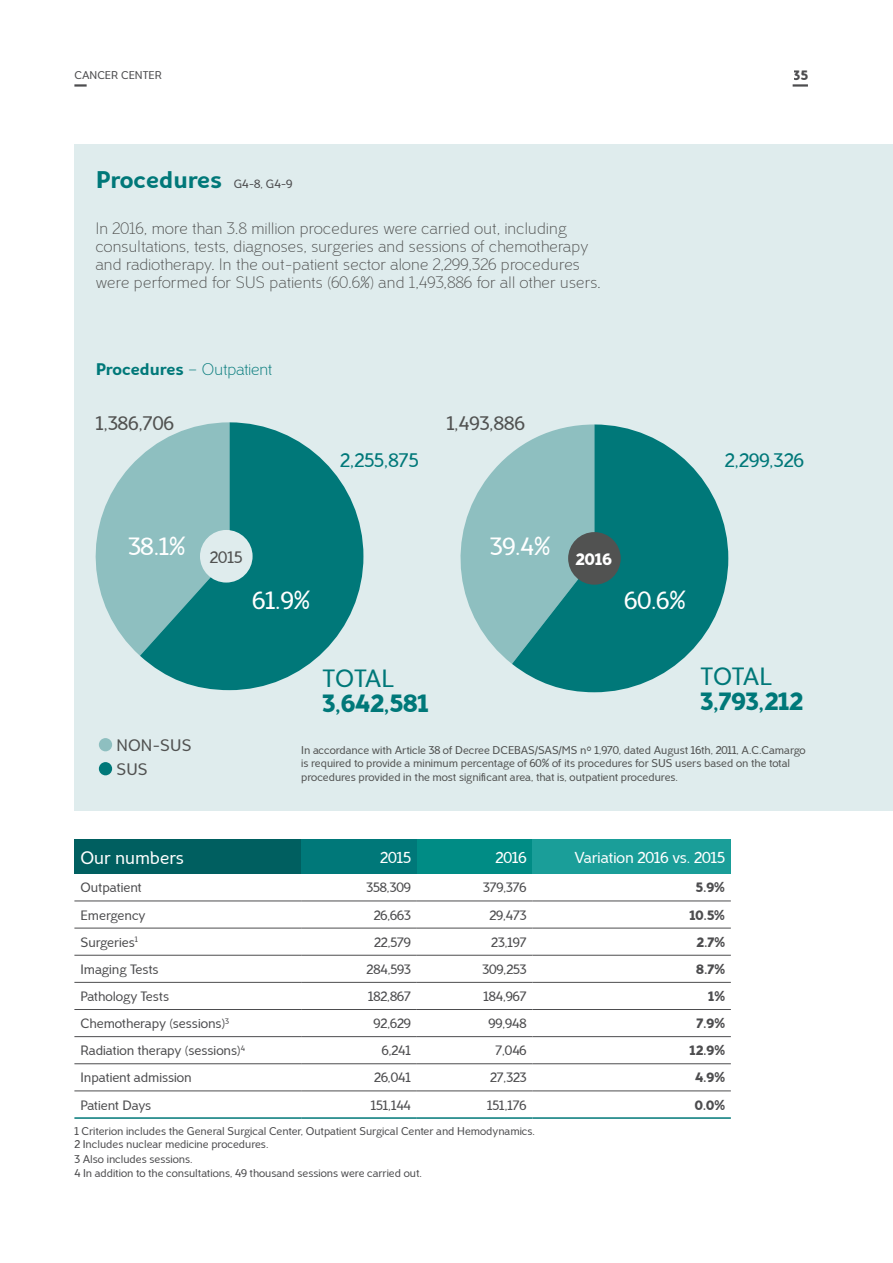
<style>
.page{position:relative;width:893px;height:1263px;background:#fff}
.page>*{position:absolute;margin:0;border:0;box-sizing:border-box;transform-origin:0 0}
.t1{font:24.9px "Carmen";color:#fff}
.t2{font:24.9px "Carmen Forte";color:#007879}
.t3{font:24.9px "Carmen";color:#007879}
.t4{font:24px "Carmen Forte";color:#007879}
.t5{font:19.5px "Carmen";letter-spacing:.01em;color:#515251}
.t6{font:19.5px "Carmen";letter-spacing:.01em;color:#007879}
.t7{font:18px "Carmen";color:#fff}
.t8{font:16.65px "Carmen Fina";color:#007879}
.t9{font:16.65px/24px "Carmen";letter-spacing:.01em;color:#515251}
.t10{font:16.5px/18px "Carmen Fina";letter-spacing:.02em;color:#515251}
.t11{font:16.5px "Carmen";color:#515251}
.t12{font:16.5px "Carmen Forte";color:#fff}
.t13{font:15.75px "Carmen";color:#fff}
.t14{font:13.5px "Carmen";color:#4d4d4f}
.t15{font:13.5px "Carmen Forte";color:#4d4d4f}
.t16{font:11.25px/13.5px "Carmen";color:#515251}
.t17{font:11.25px/14.1px "Carmen";color:#4d4d4f}
.s1{font-family:"Carmen";font-size:12px;color:#4d4d4f}
.s2{font-family:"Carmen Forte"}
</style>
<div class="page">
<div style="left:74px;top:144px;width:819px;height:666px;background:#dfeced"></div>
<svg style="left:460px;top:453px;width:52px;height:211px"></svg>
<svg style="left:512px;top:424px;width:216px;height:268px;fill:#007879"></svg>
<div style="left:568px;top:532px;width:53px;height:53px;background:#515251;border-radius:50%"></div>
<svg style="left:95px;top:457px;width:45px;height:199px"></svg>
<svg style="left:140px;top:422px;width:223px;height:268px;fill:#007879"></svg>
<div style="left:200px;top:530px;width:53px;height:52px;background:#dfeced;border-radius:50%"></div>
<div style="left:99px;top:738px;width:13px;height:13px;background:#8ebfc0;border-radius:50%"></div>
<div style="left:99px;top:762px;width:13px;height:13px;background:#007879;border-radius:50%"></div>
<div style="left:74px;top:840px;width:227px;height:34px;background:#005f60"></div>
<div style="left:301px;top:840px;width:116px;height:34px;background:#007879"></div>
<div style="left:417px;top:840px;width:115px;height:34px;background:#008c85"></div>
<div style="left:532px;top:840px;width:199px;height:34px;background:#1a9e99"></div>
<hr style="left:301px;top:901px;width:116px;height:1px;background:#4d4d4f">
<hr style="left:417px;top:901px;width:115px;height:1px;background:#4d4d4f">
<hr style="left:74px;top:901px;width:227px;height:1px;background:#4d4d4f">
<hr style="left:532px;top:901px;width:199px;height:1px;background:#4d4d4f">
<hr style="left:301px;top:928px;width:116px;height:1px;background:#4d4d4f">
<hr style="left:417px;top:928px;width:115px;height:1px;background:#4d4d4f">
<hr style="left:532px;top:928px;width:199px;height:1px;background:#4d4d4f">
<hr style="left:74px;top:928px;width:227px;height:1px;background:#4d4d4f">
<hr style="left:301px;top:955px;width:116px;height:1px;background:#4d4d4f">
<hr style="left:417px;top:955px;width:115px;height:1px;background:#4d4d4f">
<hr style="left:532px;top:955px;width:199px;height:1px;background:#4d4d4f">
<hr style="left:74px;top:955px;width:227px;height:1px;background:#4d4d4f">
<hr style="left:301px;top:982px;width:116px;height:1px;background:#4d4d4f">
<hr style="left:417px;top:982px;width:115px;height:1px;background:#4d4d4f">
<hr style="left:532px;top:982px;width:199px;height:1px;background:#4d4d4f">
<hr style="left:301px;top:1009px;width:116px;height:1px;background:#4d4d4f">
<hr style="left:74px;top:982px;width:227px;height:1px;background:#4d4d4f">
<hr style="left:417px;top:1009px;width:115px;height:1px;background:#4d4d4f">
<hr style="left:532px;top:1009px;width:199px;height:1px;background:#4d4d4f">
<hr style="left:74px;top:1009px;width:227px;height:1px;background:#4d4d4f">
<hr style="left:301px;top:1063px;width:116px;height:1px;background:#4d4d4f">
<hr style="left:417px;top:1063px;width:115px;height:1px;background:#4d4d4f">
<hr style="left:532px;top:1063px;width:199px;height:1px;background:#4d4d4f">
<hr style="left:74px;top:1063px;width:227px;height:1px;background:#4d4d4f">
<hr style="left:74px;top:1036px;width:227px;height:1px;background:#4d4d4f">
<hr style="left:301px;top:1036px;width:116px;height:1px;background:#4d4d4f">
<hr style="left:417px;top:1036px;width:115px;height:1px;background:#4d4d4f">
<hr style="left:532px;top:1036px;width:199px;height:1px;background:#4d4d4f">
<hr style="left:74px;top:1117px;width:227px;height:2px;background:#007879">
<hr style="left:301px;top:1117px;width:116px;height:2px;background:#007879">
<hr style="left:417px;top:1117px;width:115px;height:2px;background:#007879">
<hr style="left:532px;top:1117px;width:199px;height:2px;background:#007879">
<hr style="left:301px;top:1091px;width:116px;height:1px;background:#4d4d4f">
<hr style="left:417px;top:1091px;width:115px;height:1px;background:#4d4d4f">
<hr style="left:532px;top:1091px;width:199px;height:1px;background:#4d4d4f">
<hr style="left:74px;top:1091px;width:227px;height:1px;background:#4d4d4f">
<svg style="left:74px;top:84px;width:13px;height:3px"></svg>
<hr style="left:793px;top:84px;width:15px;height:3px;background:#4d4d4f">
<p class="t17" style="left:74px;top:69px;width:16px">Cancer</p>
<p class="t17" style="left:121px;top:69px;width:16px">Center</p>
<p class="t15" style="left:794px;top:67px;width:16px">35</p>
<h2 class="t4" style="left:96px;top:164px;width:198px">Procedures <span class="s1">G4-8, G4-9</span></h2>
<p class="t10" style="left:96px;top:220px;width:507px">In 2016, more than 3.8 million procedures were carried out, including consultations, tests, diagnoses, surgeries and sessions of chemotherapy and radiotherapy. In the out-patient sector alone 2,299,326 procedures were performed for SUS patients (60.6%) and 1,493,886 for all other users.</p>
<p class="t8" style="left:96px;top:360px;width:178px"><span class="s2">Procedures</span> – Outpatient</p>
<p class="t5" style="left:96px;top:412px;width:79px">1,386,706</p>
<p class="t6" style="left:340px;top:449px;width:80px">2,255,875</p>
<p class="t5" style="left:447px;top:412px;width:80px">1,493,886</p>
<p class="t6" style="left:725px;top:449px;width:80px">2,299,326</p>
<h1 class="t1" style="left:128px;top:532px;width:59px">38.1%</h1>
<h1 class="t1" style="left:490px;top:532px;width:62px">39.4%</h1>
<h1 class="t1" style="left:253px;top:586px;width:59px">61.9%</h1>
<h1 class="t1" style="left:625px;top:586px;width:63px">60.6%</h1>
<p class="t11" style="left:210px;top:547px;width:34px">2015</p>
<p class="t12" style="left:575px;top:549px;width:38px">2016</p>
<h1 class="t3" style="left:322px;top:664px;width:29px">Total</h1>
<h1 class="t2" style="left:322px;top:687px;width:108px">3,642,581</h1>
<h1 class="t3" style="left:700px;top:662px;width:29px">Total</h1>
<h1 class="t2" style="left:700px;top:686px;width:104px">3,793,212</h1>
<p class="t9" style="left:116px;top:734px;width:77px">Non -SUS<br>SUS</p>
<p class="t16" style="left:301px;top:743px;width:506px">In accordance with Article 38 of Decree DCEBAS/SAS/MS nº 1,970, dated August 16th, 2011, A.C.Camargo is required to provide a minimum percentage of 60% of its procedures for SUS users based on the total procedures provided in the most significant area, that is, outpatient procedures.</p>
<p class="t7" style="left:80px;top:847px;width:105px">Our numbers</p>
<p class="t13" style="left:380px;top:848px;width:32px">2015</p>
<p class="t13" style="left:495px;top:848px;width:33px">2016</p>
<p class="t13" style="left:574px;top:848px;width:152px">Variation 2016 vs. 2015</p>
<p class="t14" style="left:80px;top:880px;width:63px">Outpatient</p>
<p class="t14" style="left:366px;top:880px;width:46px">358,309</p>
<p class="t14" style="left:483px;top:880px;width:45px">379,376</p>
<p class="t15" style="left:696px;top:879px;width:30px">5.9%</p>
<p class="t14" style="left:80px;top:907px;width:67px">Emergency</p>
<p class="t14" style="left:374px;top:907px;width:39px">26,663</p>
<p class="t14" style="left:489px;top:907px;width:39px">29,473</p>
<p class="t15" style="left:689px;top:906px;width:37px">10.5%</p>
<p class="t14" style="left:80px;top:934px;width:59px">Surgeries<sup>1</sup></p>
<p class="t14" style="left:374px;top:934px;width:38px">22,579</p>
<p class="t14" style="left:491px;top:934px;width:37px">23,197</p>
<p class="t15" style="left:697px;top:933px;width:30px">2.7%</p>
<p class="t14" style="left:80px;top:961px;width:80px">Imaging Tests</p>
<p class="t14" style="left:367px;top:961px;width:46px">284,593</p>
<p class="t14" style="left:482px;top:961px;width:46px">309,253</p>
<p class="t15" style="left:696px;top:961px;width:30px">8.7%</p>
<p class="t14" style="left:80px;top:989px;width:90px">Pathology Tests</p>
<p class="t14" style="left:368px;top:989px;width:44px">182,867</p>
<p class="t14" style="left:483px;top:989px;width:45px">184,967</p>
<p class="t15" style="left:708px;top:988px;width:18px">1%</p>
<p class="t14" style="left:80px;top:1016px;width:150px">Chemotherapy (sessions)<sup>3</sup></p>
<p class="t14" style="left:374px;top:1016px;width:39px">92,629</p>
<p class="t14" style="left:488px;top:1016px;width:39px">99,948</p>
<p class="t15" style="left:696px;top:1015px;width:30px">7.9%</p>
<p class="t14" style="left:80px;top:1043px;width:166px">Radiation therapy (sessions)<sup>4</sup></p>
<p class="t14" style="left:382px;top:1043px;width:31px">6,241</p>
<p class="t14" style="left:495px;top:1043px;width:33px">7,046</p>
<p class="t15" style="left:690px;top:1042px;width:37px">12.9%</p>
<p class="t14" style="left:80px;top:1070px;width:113px">Inpatient admission</p>
<p class="t14" style="left:374px;top:1070px;width:38px">26,041</p>
<p class="t14" style="left:490px;top:1070px;width:38px">27,323</p>
<p class="t15" style="left:695px;top:1069px;width:31px">4.9%</p>
<p class="t14" style="left:80px;top:1097px;width:72px">Patient Days</p>
<p class="t14" style="left:371px;top:1097px;width:42px">151,144</p>
<p class="t14" style="left:487px;top:1097px;width:41px">151,176</p>
<p class="t15" style="left:695px;top:1096px;width:32px">0.0%</p>
<p class="t17" style="left:74px;top:1124px;width:462px">1 Criterion includes the General Surgical Center, Outpatient Surgical Center and Hemodynamics.<br>2 Includes nuclear medicine procedures.<br>3 Also includes sessions.<br>4 In addition to the consultations, 49 thousand sessions were carried out.</p>
</div>
